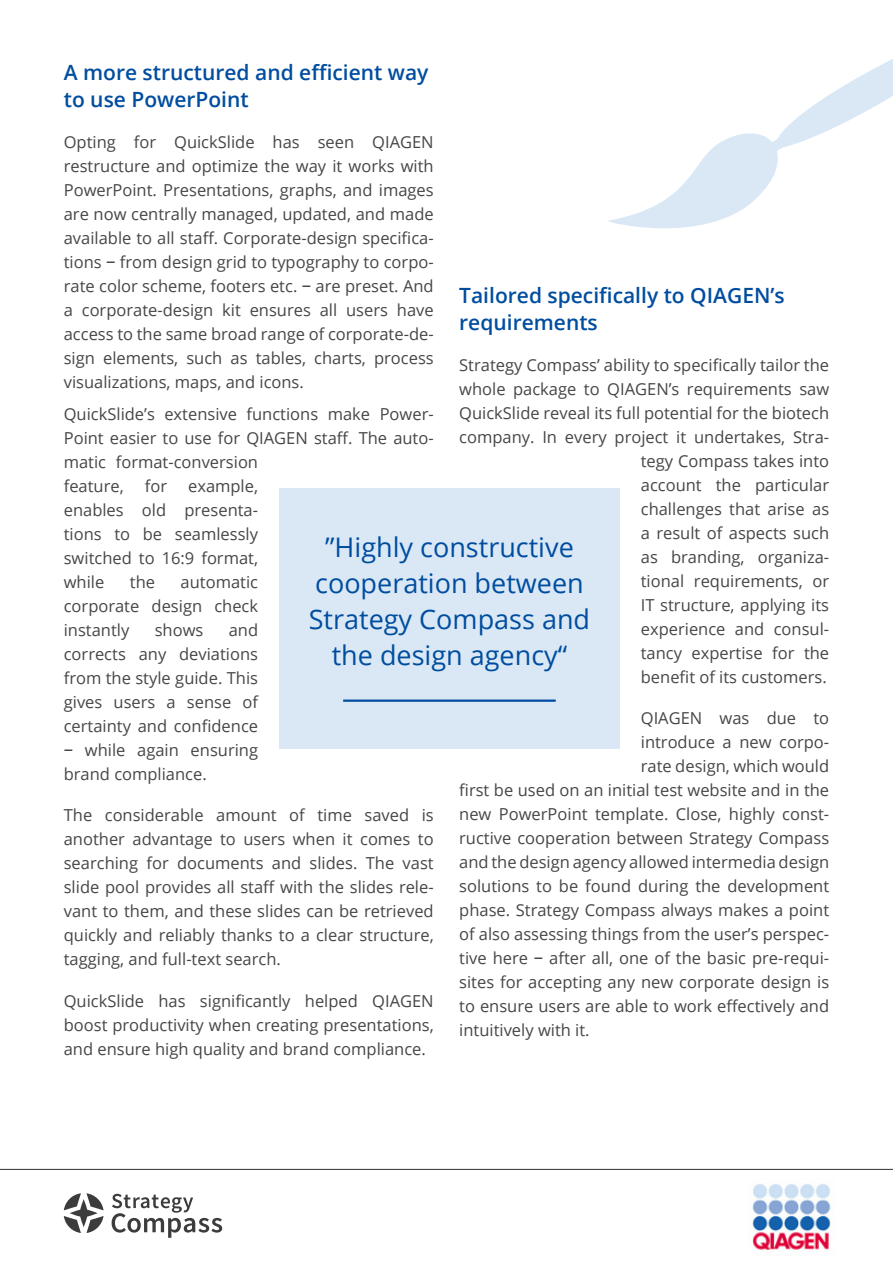
<style>
.page{position:relative;width:893px;height:1263px;background:#fff}
.page>*{position:absolute;margin:0;border:0;box-sizing:border-box;transform-origin:0 0}
.Body{font:27px/36px "Open Sans";color:#004d9f;text-align:center}
.Highlight{font:600 21px/27px "Open Sans";color:#004d9f}
.Body-2{font:16.5px/24px "Open Sans";color:#464646;text-align:justify}
.Highlight-2{font:16.5px/24px "Open Sans";color:#464646;text-align:justify}
.s1{font-weight:600}
</style>
<div class="page">
<svg style="left:608px;top:59px;width:285px;height:170px"></svg>
<div style="left:279px;top:488px;width:341px;height:260px;background:#dae8f6"></div>
<hr style="left:343px;top:699px;width:213px;height:3px;background:#004d9f">
<img style="left:752px;top:1183px;width:81px;height:73px">
<hr style="left:0;top:1169px;width:893px;height:1px;background:#464646">
<svg style="left:64px;top:1193px;width:158px;height:45px"></svg>
<p class="Highlight" style="left:64px;top:58px;width:366px">A more structured and efficient way to use PowerPoint</p>
<p class="Highlight-2" style="left:64px;top:129px;width:371px">Opting for QuickSlide has seen QIAGEN restructure and optimize the way it works with PowerPoint. Presentations, graphs, and images are now centrally managed, updated, and made available to all staff. Corporate-design specifica&shy;tions <span class="s1">−</span> from design grid to typography to corpo&shy;rate color scheme, footers etc. <span class="s1">−</span> are preset. And a corporate-design kit ensures all users have access to the same broad range of corporate-de&shy;sign elements, such as tables, charts, process visualizations, maps, and icons.</p>
<p class="Body-2" style="left:64px;top:402px;width:371px;text-align:left">QuickSlide’s extensive functions make Power-<br>Point easier to use for QIAGEN staff. The auto&shy;matic format-conversion<br>feature,</p>
<p class="Highlight" style="left:459px;top:282px;width:327px">Tailored specifically to QIAGEN’s requirements</p>
<p class="Body-2" style="left:459px;top:353px;width:371px;text-align:right">Strategy Compass’ ability to specifically tailor the whole package to QIAGEN’s requirements saw<br>QuickSlide reveal its full potential for the biotech company. In every project it undertakes, Stra&shy;tegy Compass takes into<br>account the particular<br>challenges that arise as<br>a result of aspects such<br>as branding, organiza-<br>tional requirements, or<br>IT structure, applying its<br>experience and consul-<br>tancy expertise for the<br>benefit of its customers.</p>
<p class="Body-2" style="left:641px;top:706px;width:190px">QIAGEN was due to</p>
<p class="Body-2" style="left:641px;top:730px;width:190px">introduce a new corpo-</p>
<p class="Body-2" style="left:641px;top:754px;width:190px">rate design, which would</p>
<p class="Body-2" style="left:459px;top:778px;width:371px">first be used on an initial test website and in the</p>
<p class="Body-2" style="left:459px;top:802px;width:371px">new PowerPoint template. Close, highly const-</p>
<p class="Body-2" style="left:459px;top:826px;width:371px">ructive cooperation between Strategy Compass</p>
<p class="Body-2" style="left:459px;top:850px;width:371px">and the design agency allowed intermedia design</p>
<p class="Body-2" style="left:459px;top:874px;width:371px">solutions to be found during the development</p>
<p class="Body-2" style="left:459px;top:898px;width:371px">phase. Strategy Compass always makes a point</p>
<p class="Body-2" style="left:459px;top:922px;width:371px">of also assessing things from the user’s perspec-</p>
<p class="Body-2" style="left:459px;top:946px;width:371px">tive here <span class="s1">−</span> after all, one of the basic pre-requi-</p>
<p class="Body-2" style="left:459px;top:970px;width:371px">sites for accepting any new corporate design is</p>
<p class="Body-2" style="left:459px;top:994px;width:371px">to ensure users are able to work effectively and</p>
<p class="Body-2" style="left:459px;top:1018px;width:132px">intuitively with it.</p>
<p class="Body-2" style="left:145px;top:474px;width:24px">for</p>
<p class="Body-2" style="left:64px;top:474px;width:196px;text-indent:124px">example, enables old presenta&shy;tions to be seamlessly switched to 16:9 format, while</p>
<p class="Body" style="left:309px;top:528px;width:283px">”Highly constructive cooperation between<br>Strategy Compass and the design agency“</p>
<p class="Body-2" style="left:130px;top:570px;width:27px">the</p>
<p class="Body-2" style="left:64px;top:570px;width:196px;text-indent:117px">automatic corporate design check instantly</p>
<p class="Body-2" style="left:64px;top:618px;width:196px;text-indent:165px">and corrects any deviations from the style guide. This gives users a sense of certainty and confidence <span class="s1">−</span> while again ensuring brand compliance.</p>
<p class="Body-2" style="left:64px;top:803px;width:371px">The considerable amount of time saved is another advantage to users when it comes to searching for documents and slides. The vast slide pool provides all staff with the slides rele&shy;vant to them, and these slides can be retrieved quickly and reliably thanks to a clear structure, tagging, and full-text search.</p>
<p class="Body-2" style="left:64px;top:988px;width:371px">QuickSlide has significantly helped QIAGEN boost productivity when creating presentations, and ensure high quality and brand compliance.</p>
<p class="Body-2" style="left:155px;top:618px;width:50px">shows</p>
</div>
